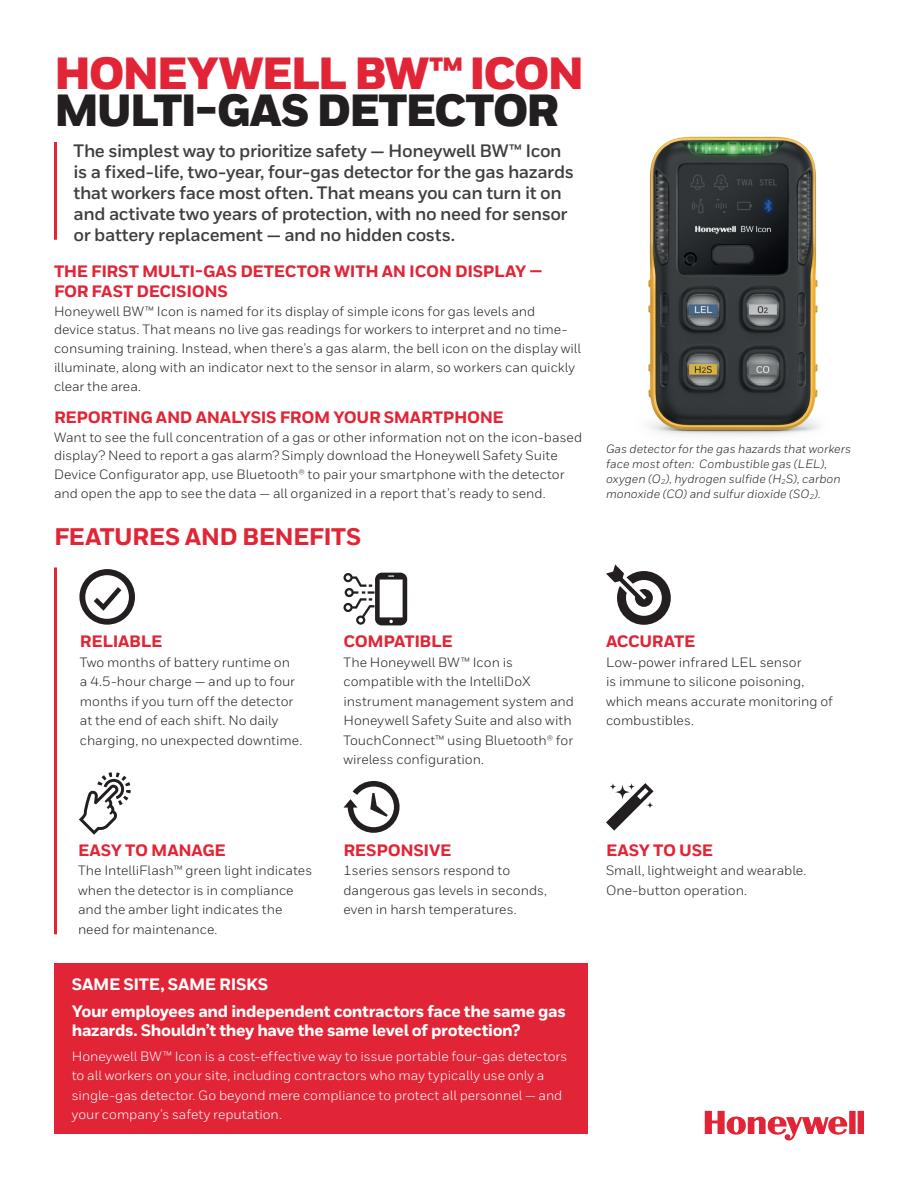
<style>
.page{position:relative;width:918px;height:1188px;background:#fff}
.page>*{position:absolute;margin:0;border:0;box-sizing:border-box;transform-origin:0 0}
._01_Cover__Heading_A{font:900 45px/37.5px "Honeywell Sans";letter-spacing:-.05em;color:#231f20}
._07_Inside__Intro_He{font:800 24px "Honeywell Sans";letter-spacing:-.025em;color:#e22536}
._08_Inside__Intro_Te{font:700 18px/21px "Honeywell Sans";letter-spacing:-.025em;color:#3e3e3f}
._09_Inside__Body_Hea{font:800 16.5px/19.5px "Honeywell Sans";letter-spacing:-.02em;color:#e22536}
._09_Inside__Body_Hea-2{font:800 16.5px/19.5px "Honeywell Sans";letter-spacing:-.025em;color:#fff}
._10_Inside__Body_Tex{font:13.5px/19.5px "Honeywell Sans";color:#231f20}
._10_Inside__Body_Tex-2{font:13.5px/19.5px "Honeywell Sans";color:#fff}
._10_Inside__Body_Tex-3{font:italic 12px/15px "Honeywell Sans";color:#231f20}
.s1{color:#e22536}
</style>
<div class="page">
<div style="left:54px;top:963px;width:534px;height:171px;background:#e22536"></div>
<svg style="left:705px;top:1111px;width:159px;height:30px"></svg>
<hr style="left:54px;top:142px;width:3px;height:98px;background:#e22536">
<img style="left:648px;top:136px;width:172px;height:300px">
<hr style="left:54px;top:567px;width:3px;height:367px;background:#e22536">
<svg style="left:79px;top:569px;width:56px;height:56px"></svg>
<svg style="left:344px;top:781px;width:56px;height:52px"></svg>
<svg style="left:606px;top:783px;width:48px;height:48px"></svg>
<svg style="left:606px;top:564px;width:65px;height:61px"></svg>
<svg style="left:343px;top:573px;width:64px;height:52px"></svg>
<svg style="left:79px;top:772px;width:52px;height:63px"></svg>
<p class="_01_Cover__Heading_A" style="left:54px;top:56px;width:532px"><span class="s1">HONEYWELL BW™ ICON<br></span>MULTI-GAS DETECTOR</p>
<p class="_08_Inside__Intro_Te" style="left:74px;top:141px;width:502px">The simplest way to prioritize safety — Honeywell BW™ Icon is a fixed-life, two-year, four-gas detector for the gas hazards that workers face most often. That means you can turn it on and activate two years of protection, with no need for sensor or battery replacement — and no hidden costs.</p>
<p class="_09_Inside__Body_Hea" style="left:54px;top:262px;width:490px">THE FIRST MULTI-GAS DETECTOR WITH AN ICON DISPLAY —<br>FOR FAST DECISIONS</p>
<p class="_10_Inside__Body_Tex" style="left:54px;top:302px;width:528px;line-height:18.9px">Honeywell BW™ Icon is named for its display of simple icons for gas levels and<br>device status. That means no live gas readings for workers to interpret and no time&shy;consuming training. Instead, when there’s a gas alarm, the bell icon on the display will illuminate, along with an indicator next to the sensor in alarm, so workers can quickly clear the area.</p>
<p class="_09_Inside__Body_Hea" style="left:54px;top:408px;width:451px">REPORTING AND ANALYSIS FROM YOUR SMARTPHONE</p>
<p class="_10_Inside__Body_Tex" style="left:54px;top:428px;width:530px;line-height:18.8px">Want to see the full concentration of a gas or other information not on the icon-based display? Need to report a gas alarm? Simply download the Honeywell Safety Suite Device Configurator app, use Bluetooth® to pair your smartphone with the detector and open the app to see the data — all organized in a report that’s ready to send.</p>
<p class="_07_Inside__Intro_He" style="left:54px;top:522px;width:309px">FEATURES AND BENEFITS</p>
<p class="_10_Inside__Body_Tex-3" style="left:606px;top:442px;width:247px">Gas detector for the gas hazards that workers face most often: Combustible gas (LEL), oxygen (O<sub>2</sub>), hydrogen sulfide (H<sub>2</sub>S), carbon monoxide (CO) and sulfur dioxide (SO<sub>2</sub>).</p>
<p class="_09_Inside__Body_Hea" style="left:80px;top:632px;width:84px">RELIABLE</p>
<p class="_10_Inside__Body_Tex" style="left:80px;top:652px;width:224px">Two months of battery runtime on<br>a 4.5-hour charge — and up to four months if you turn off the detector at the end of each shift. No daily charging, no unexpected downtime.</p>
<p class="_09_Inside__Body_Hea" style="left:78px;top:841px;width:149px">EASY TO MANAGE</p>
<p class="_10_Inside__Body_Tex" style="left:78px;top:861px;width:236px">The IntelliFlash™ green light indicates when the detector is in compliance and the amber light indicates the need for maintenance.</p>
<p class="_09_Inside__Body_Hea-2" style="left:72px;top:975px;width:198px">SAME SITE, SAME RISKS</p>
<p class="_09_Inside__Body_Hea" style="left:344px;top:632px;width:111px">COMPATIBLE</p>
<p class="_10_Inside__Body_Tex" style="left:344px;top:652px;width:232px">The Honeywell BW™ Icon is compatible with the IntelliDoX instrument management system and<br>Honeywell Safety Suite and also with<br>TouchConnect™ using Bluetooth® for wireless configuration.</p>
<p class="_09_Inside__Body_Hea" style="left:344px;top:841px;width:110px">RESPONSIVE</p>
<p class="_10_Inside__Body_Tex" style="left:344px;top:861px;width:205px">1series sensors respond to dangerous gas levels in seconds, even in harsh temperatures.</p>
<p class="_09_Inside__Body_Hea-2" style="left:72px;top:1002px;width:496px">Your employees and independent contractors face the same gas hazards. Shouldn’t they have the same level of protection?</p>
<p class="_10_Inside__Body_Tex-2" style="left:72px;top:1046px;width:497px">Honeywell BW™ Icon is a cost-effective way to issue portable four-gas detectors to all workers on your site, including contractors who may typically use only a single-gas detector. Go beyond mere compliance to protect all personnel — and your company’s safety reputation.</p>
<p class="_09_Inside__Body_Hea" style="left:606px;top:632px;width:91px">ACCURATE</p>
<p class="_10_Inside__Body_Tex" style="left:606px;top:652px;width:228px">Low-power infrared LEL sensor<br>is immune to silicone poisoning, which means accurate monitoring of combustibles.</p>
<p class="_09_Inside__Body_Hea" style="left:606px;top:841px;width:109px">EASY TO USE</p>
<p class="_10_Inside__Body_Tex" style="left:606px;top:861px;width:202px">Small, lightweight and wearable.<br>One-button operation.</p>
</div>
